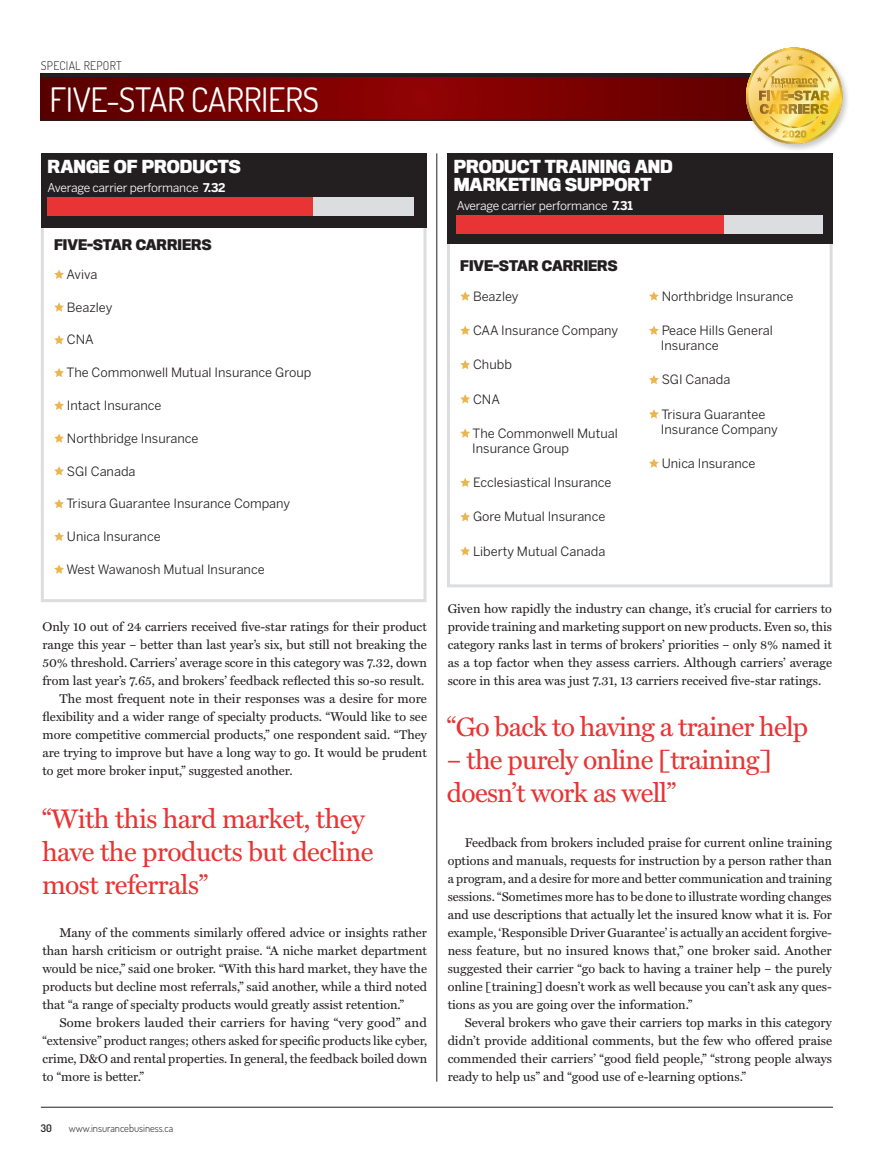
<style>
.page{position:relative;width:891px;height:1175px;background:#fff}
.page>*{position:absolute;margin:0;border:0;box-sizing:border-box;transform-origin:0 0}
.Ed_letter_HEADLINE{font:33.75px "Dosis";letter-spacing:-.01em;color:#fff}
.Pullquote_Copy{font:27px/33px "Miller Text";letter-spacing:-.03em;color:#e83434}
.t1{font:700 16.5px/18px "Titling Gothic FB Narrow";color:#fff}
.t2{font:700 13.5px "Titling Gothic FB Narrow";color:#231f20}
.Body_Copy{font:12.75px/18px "Miller Text";color:#231f20;text-align:justify}
.No_Spacing{font:12.75px/15px "Benton Sans";color:#231f20}
.t3{font:12px "Benton Sans";letter-spacing:-.02em;color:#fff}
.t4{font:300 12px "Dosis";letter-spacing:.02em;color:#231f20}
.t5{font:300 10.5px "Dosis";color:#231f20}
.t6{font:600 10.5px "Dosis";color:#231f20}
.s1{font-weight:700}
</style>
<div class="page">
<hr style="left:41px;top:1106px;width:791px;height:1px;background:#231f20">
<svg style="left:41px;top:77px;width:703px;height:43px;background:#760000"></svg>
<hr style="left:41px;top:120px;width:744px;height:1px;background:#231f20">
<hr style="left:41px;top:74px;width:742px;height:3px;background:#231f20">
<div style="left:744px;top:46px;width:106px;height:106px;background:#231f20;opacity:.25"></div>
<svg style="left:745px;top:48px;width:97px;height:96px"></svg>
<div style="left:447px;top:234px;width:385px;height:353px;border:3px solid #dcdddf"></div>
<hr style="left:436px;top:153px;width:1px;height:928px;background:#231f20">
<svg style="left:460px;top:291px;width:10px;height:10px"></svg>
<svg style="left:460px;top:325px;width:10px;height:10px"></svg>
<svg style="left:460px;top:360px;width:10px;height:9px"></svg>
<svg style="left:460px;top:394px;width:10px;height:9px"></svg>
<svg style="left:460px;top:428px;width:10px;height:10px"></svg>
<svg style="left:460px;top:478px;width:10px;height:9px"></svg>
<svg style="left:460px;top:512px;width:10px;height:9px"></svg>
<svg style="left:460px;top:546px;width:10px;height:9px"></svg>
<svg style="left:649px;top:291px;width:9px;height:10px"></svg>
<svg style="left:649px;top:325px;width:9px;height:10px"></svg>
<svg style="left:649px;top:375px;width:9px;height:9px"></svg>
<svg style="left:649px;top:409px;width:9px;height:9px"></svg>
<svg style="left:649px;top:458px;width:9px;height:10px"></svg>
<div style="left:447px;top:153px;width:385px;height:91px;background:#231f20"></div>
<div style="left:456px;top:215px;width:366px;height:19px;background:#dcdddf"></div>
<div style="left:456px;top:215px;width:267px;height:19px;background:#e83434"></div>
<div style="left:41px;top:221px;width:385px;height:381px;border:3px solid #dcdddf"></div>
<svg style="left:54px;top:269px;width:10px;height:10px"></svg>
<svg style="left:54px;top:302px;width:10px;height:10px"></svg>
<svg style="left:54px;top:335px;width:10px;height:9px"></svg>
<svg style="left:54px;top:368px;width:10px;height:9px"></svg>
<svg style="left:54px;top:401px;width:10px;height:9px"></svg>
<svg style="left:54px;top:433px;width:10px;height:10px"></svg>
<svg style="left:54px;top:466px;width:10px;height:9px"></svg>
<svg style="left:54px;top:499px;width:10px;height:9px"></svg>
<svg style="left:54px;top:532px;width:10px;height:9px"></svg>
<svg style="left:54px;top:564px;width:10px;height:10px"></svg>
<div style="left:41px;top:153px;width:385px;height:74px;background:#231f20"></div>
<div style="left:48px;top:197px;width:365px;height:19px;background:#dcdddf"></div>
<div style="left:48px;top:197px;width:265px;height:19px;background:#e83434"></div>
<p class="t4" style="left:41px;top:58px;width:82px">SPECIAL REPORT</p>
<p class="Ed_letter_HEADLINE" style="left:49px;top:77px;width:271px">FIVE-STAR CARRIERS</p>
<p class="t1" style="left:48px;top:158px;width:195px">RANGE OF PRODUCTS</p>
<p class="t3" style="left:48px;top:180px;width:179px">Average carrier performance <span class="s1">7.32</span></p>
<p class="t2" style="left:54px;top:237px;width:159px">FIVE-STAR CARRIERS</p>
<p class="No_Spacing" style="left:66px;top:266px;width:32px">Aviva</p>
<p class="No_Spacing" style="left:67px;top:299px;width:47px">Beazley</p>
<p class="No_Spacing" style="left:67px;top:332px;width:28px">CNA</p>
<p class="No_Spacing" style="left:66px;top:365px;width:246px">The Commonwell Mutual Insurance Group</p>
<p class="No_Spacing" style="left:67px;top:397px;width:96px">Intact Insurance</p>
<p class="No_Spacing" style="left:67px;top:430px;width:133px">Northbridge Insurance</p>
<p class="No_Spacing" style="left:67px;top:463px;width:70px">SGI Canada</p>
<p class="No_Spacing" style="left:66px;top:496px;width:225px">Trisura Guarantee Insurance Company</p>
<p class="No_Spacing" style="left:67px;top:529px;width:95px">Unica Insurance</p>
<p class="No_Spacing" style="left:66px;top:561px;width:200px">West Wawanosh Mutual Insurance</p>
<p class="Body_Copy" style="left:42px;top:617px;width:386px">Only 10 out of 24 carriers received five-star ratings for their product range this year – better than last year’s six, but still not breaking the 50% threshold. Carriers’ average score in this category was 7.32, down from last year’s 7.65, and brokers’ feedback reflected this so-so result.</p>
<p class="Body_Copy" style="left:42px;top:689px;width:386px;text-indent:17px">The most frequent note in their responses was a desire for more flexibility and a wider range of specialty products. “Would like to see more competitive commercial products,” one respondent said. “They are trying to improve but have a long way to go. It would be prudent to get more broker input,” suggested another.</p>
<p class="Pullquote_Copy" style="left:42px;top:803px;width:333px">“With this hard market, they have the products but decline most referrals”</p>
<p class="Body_Copy" style="left:42px;top:923px;width:386px;text-indent:17px">Many of the comments similarly offered advice or insights rather than harsh criticism or outright praise. “A niche market department would be nice,” said one broker. “With this hard market, they have the products but decline most referrals,” said another, while a third noted that “a range of specialty products would greatly assist retention.”</p>
<p class="Body_Copy" style="left:42px;top:1013px;width:386px;text-indent:17px">Some brokers lauded their carriers for having “very good” and “extensive” product ranges; others asked for specific products like cyber, crime, D&amp;O and rental properties. In general, the feedback boiled down to “more is better.”</p>
<p class="t6" style="left:41px;top:1120px;width:13px">30</p>
<p class="t5" style="left:69px;top:1120px;width:106px">www.insurancebusiness.ca</p>
<p class="t1" style="left:453px;top:158px;width:220px">PRODUCT TRAINING AND<br>MARKETING SUPPORT</p>
<p class="t3" style="left:456px;top:198px;width:178px">Average carrier performance <span class="s1">7.31</span></p>
<p class="t2" style="left:460px;top:257px;width:159px">FIVE-STAR CARRIERS</p>
<p class="No_Spacing" style="left:473px;top:288px;width:47px">Beazley</p>
<p class="No_Spacing" style="left:473px;top:323px;width:146px">CAA Insurance Company</p>
<p class="No_Spacing" style="left:473px;top:357px;width:40px">Chubb</p>
<p class="No_Spacing" style="left:473px;top:391px;width:28px">CNA</p>
<p class="No_Spacing" style="left:472px;top:425px;width:147px">The Commonwell Mutual<br>Insurance Group</p>
<p class="No_Spacing" style="left:473px;top:475px;width:140px">Ecclesiastical Insurance</p>
<p class="No_Spacing" style="left:473px;top:509px;width:134px">Gore Mutual Insurance</p>
<p class="No_Spacing" style="left:473px;top:543px;width:134px">Liberty Mutual Canada</p>
<p class="No_Spacing" style="left:661px;top:288px;width:133px">Northbridge Insurance</p>
<p class="No_Spacing" style="left:660px;top:323px;width:113px">Peace Hills General<br>Insurance</p>
<p class="No_Spacing" style="left:661px;top:372px;width:70px">SGI Canada</p>
<p class="No_Spacing" style="left:660px;top:406px;width:118px">Trisura Guarantee<br>Insurance Company</p>
<p class="No_Spacing" style="left:661px;top:455px;width:95px">Unica Insurance</p>
<p class="Body_Copy" style="left:447px;top:599px;width:386px">Given how rapidly the industry can change, it’s crucial for carriers to provide training and marketing support on new products. Even so, this category ranks last in terms of brokers’ priorities – only 8% named it as a top factor when they assess carriers. Although carriers’ average score in this area was just 7.31, 13 carriers received five-star ratings.</p>
<p class="Pullquote_Copy" style="left:447px;top:710px;width:362px">“Go back to having a trainer help</p>
<p class="Pullquote_Copy" style="left:447px;top:743px;width:326px">– the purely online [training] doesn’t work as well”</p>
<p class="Body_Copy" style="left:447px;top:833px;width:386px;text-indent:17px">Feedback from brokers included praise for current online training options and manuals, requests for instruction by a person rather than a program, and a desire for more and better communication and training sessions. “Sometimes more has to be done to illustrate wording changes and use descriptions that actually let the insured know what it is. For example, ‘Responsible Driver Guarantee’ is actually an accident forgive&shy;ness feature, but no insured knows that,” one broker said. Another suggested their carrier “go back to having a trainer help – the purely online [training] doesn’t work as well because you can’t ask any ques&shy;tions as you are going over the information.”</p>
<p class="Body_Copy" style="left:447px;top:1013px;width:386px;text-indent:17px">Several brokers who gave their carriers top marks in this category didn’t provide additional comments, but the few who offered praise commended their carriers’ “good field people,” “strong people always ready to help us” and “good use of e-learning options.”</p>
</div>
